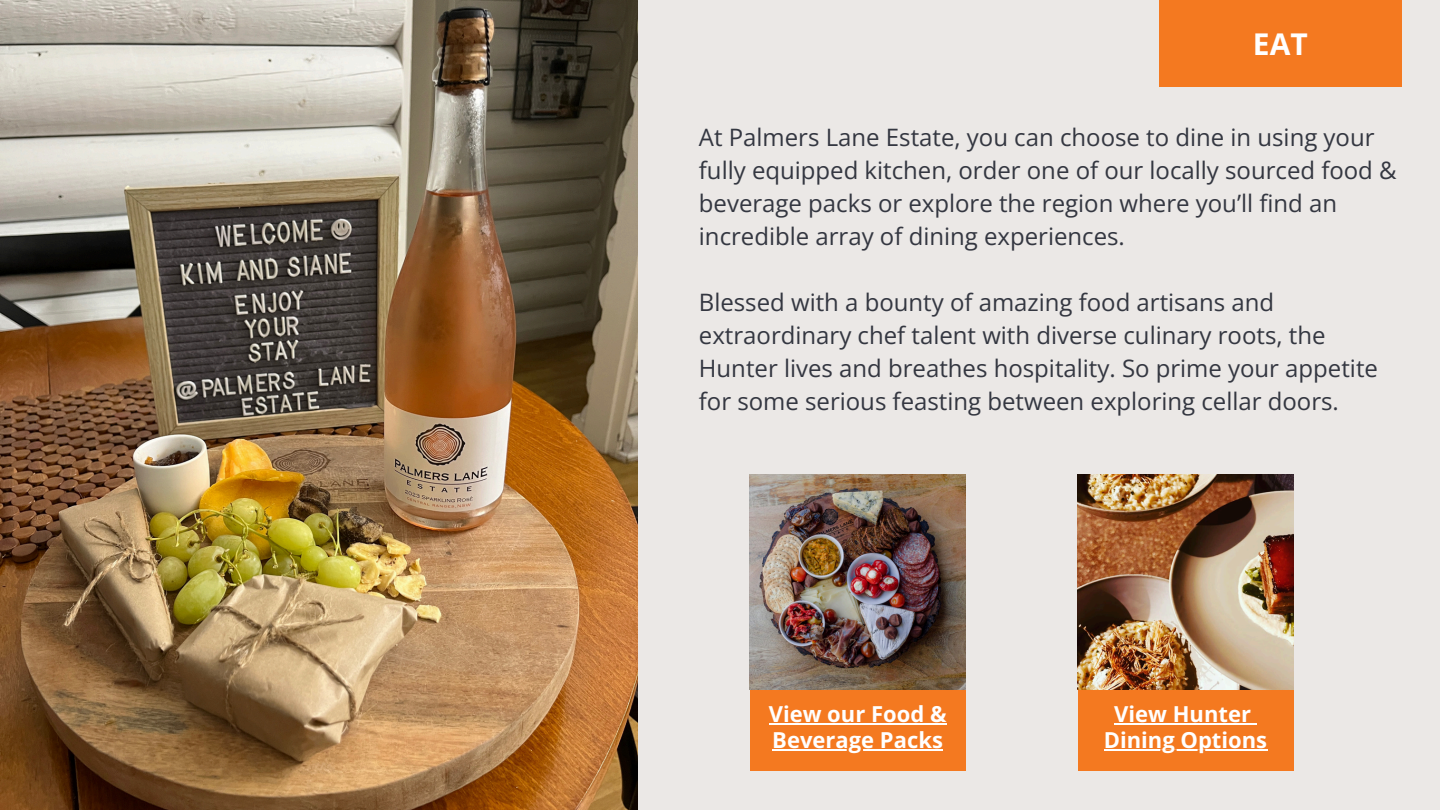
<style>
.page{position:relative;width:1440px;height:810px;background:#ebe8e6}
.page>*{position:absolute;margin:0;border:0;box-sizing:border-box;transform-origin:0 0}
.t1{font:700 30px "Open Sans";color:#fff}
.t2{font:24px/33px "Open Sans";color:#343741}
.t3{font:700 22px/26.2px "Open Sans";color:#fff;text-align:center}
</style>
<div class="page">
<div style="left:1159px;top:0;width:243px;height:87px;background:#f47920"></div>
<img style="left:0;top:0;width:638px;height:810px">
<div style="left:750px;top:474px;width:215px;height:296px;background:#f47920"></div>
<img style="left:750px;top:474px;width:215px;height:216px">
<div style="left:1078px;top:474px;width:215px;height:296px;background:#f47920"></div>
<img style="left:1078px;top:474px;width:215px;height:216px">
<hr style="left:769px;top:723px;width:178px;height:1px;background:#fff">
<hr style="left:772px;top:749px;width:171px;height:2px;background:#fff">
<hr style="left:1114px;top:723px;width:137px;height:2px;background:#fff">
<svg style="left:1251px;top:723px;width:6px;height:2px"></svg>
<hr style="left:1104px;top:750px;width:163px;height:1px;background:#fff">
<p class="t1" style="left:1253px;top:23px;width:56px">EAT</p>
<p class="t2" style="left:699px;top:120px;width:699px">At Palmers Lane Estate, you can choose to dine in using your fully equipped kitchen, order one of our locally sourced food &amp; beverage packs or explore the region where you’ll find an incredible array of dining experiences.</p>
<h2 class="t2" style="left:699px;top:285px;width:681px">Blessed with a bounty of amazing food artisans and extraordinary chef talent with diverse culinary roots, the Hunter lives and breathes hospitality. So prime your appetite for some serious feasting between exploring cellar doors.</h2>
<p class="t3" style="left:769px;top:700px;width:179px">View our Food &amp;</p>
<h2 class="t3" style="left:772px;top:726px;width:172px">Beverage Packs</h2>
<p class="t3" style="left:1104px;top:700px;width:165px">View Hunter<br>Dining Options</p>
</div>
